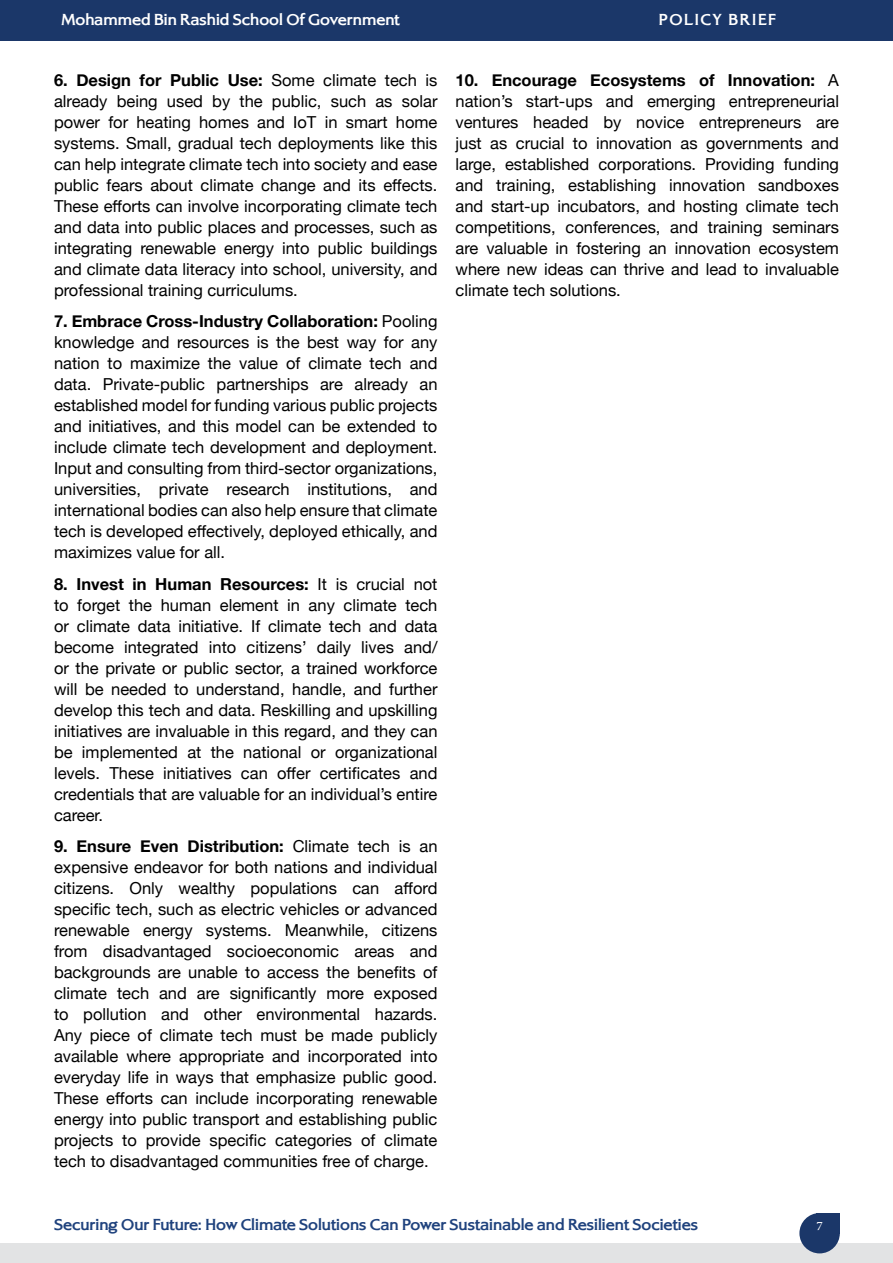
<style>
.page{position:relative;width:893px;height:1263px;background:#fff}
.page>*{position:absolute;margin:0;border:0;box-sizing:border-box;transform-origin:0 0}
.t1{font:18px "Adobe Arabic";color:#fff}
.t2{font:16.5px/21px "Helvetica Neue";color:#000;text-align:justify}
.t3{font:700 16.5px "Alexon";color:#1f427d}
.t4{font:700 16.5px "Alexon";color:#fff}
.t5{font:700 16.5px "Alexon";letter-spacing:.1em;color:#fff}
.s1{font-weight:700}
</style>
<div class="page">
<div style="left:816px;top:1213px;width:24px;height:20px;background:#1b3769"></div>
<div style="left:0;top:1244px;width:893px;height:19px;background:#e2e3e4"></div>
<div style="left:799px;top:1213px;width:41px;height:40px;background:#1b3769;border-radius:50%"></div>
<div style="left:0;top:0;width:893px;height:40px;background:#1b3769"></div>
<p class="t4" style="left:62px;top:9px;width:340px">Mohammed Bin Rashid School Of Government</p>
<p class="t5" style="left:659px;top:9px;width:119px">POLICY BRIEF</p>
<p class="t2" style="left:54px;top:70px;width:385px"><span class="s1">6. Design for Public Use:</span> Some climate tech is already being used by the public, such as solar power for heating homes and IoT in smart home systems. Small, gradual tech deployments like this can help integrate climate tech into society and ease public fears about climate change and its effects.<br>These efforts can involve incorporating climate tech and data into public places and processes, such as integrating renewable energy into public buildings and climate data literacy into school, university, and professional training curriculums.</p>
<p class="t2" style="left:54px;top:312px;width:385px"><span class="s1">7. Embrace Cross-Industry Collaboration:</span> Pooling knowledge and resources is the best way for any nation to maximize the value of climate tech and data. Private-public partnerships are already an established model for funding various public projects and initiatives, and this model can be extended to include climate tech development and deployment.<br>Input and consulting from third-sector organizations, universities, private research institutions, and international bodies can also help ensure that climate tech is developed effectively, deployed ethically, and maximizes value for all.</p>
<p class="t2" style="left:54px;top:574px;width:385px"><span class="s1">8. Invest in Human Resources:</span> It is crucial not to forget the human element in any climate tech or climate data initiative. If climate tech and data become integrated into citizens’ daily lives and/ or the private or public sector, a trained workforce will be needed to understand, handle, and further develop this tech and data. Reskilling and upskilling initiatives are invaluable in this regard, and they can be implemented at the national or organizational levels. These initiatives can offer certificates and credentials that are valuable for an individual’s entire career.</p>
<p class="t2" style="left:54px;top:837px;width:385px"><span class="s1">9. Ensure Even Distribution:</span> Climate tech is an expensive endeavor for both nations and individual citizens. Only wealthy populations can afford specific tech, such as electric vehicles or advanced renewable energy systems. Meanwhile, citizens from disadvantaged socioeconomic areas and backgrounds are unable to access the benefits of climate tech and are significantly more exposed to pollution and other environmental hazards.<br>Any piece of climate tech must be made publicly available where appropriate and incorporated into everyday life in ways that emphasize public good.<br>These efforts can include incorporating renewable energy into public transport and establishing public projects to provide specific categories of climate tech to disadvantaged communities free of charge.</p>
<p class="t2" style="left:455px;top:70px;width:385px"><span class="s1">10. Encourage Ecosystems of Innovation:</span> A nation’s start-ups and emerging entrepreneurial ventures headed by novice entrepreneurs are just as crucial to innovation as governments and large, established corporations. Providing funding and training, establishing innovation sandboxes and start-up incubators, and hosting climate tech competitions, conferences, and training seminars are valuable in fostering an innovation ecosystem where new ideas can thrive and lead to invaluable climate tech solutions.</p>
<p class="t3" style="left:54px;top:1213px;width:646px">Securing Our Future: How Climate Solutions Can Power Sustainable and Resilient Societies</p>
<p class="t1" style="left:816px;top:1213px;width:8px">7</p>
</div>
